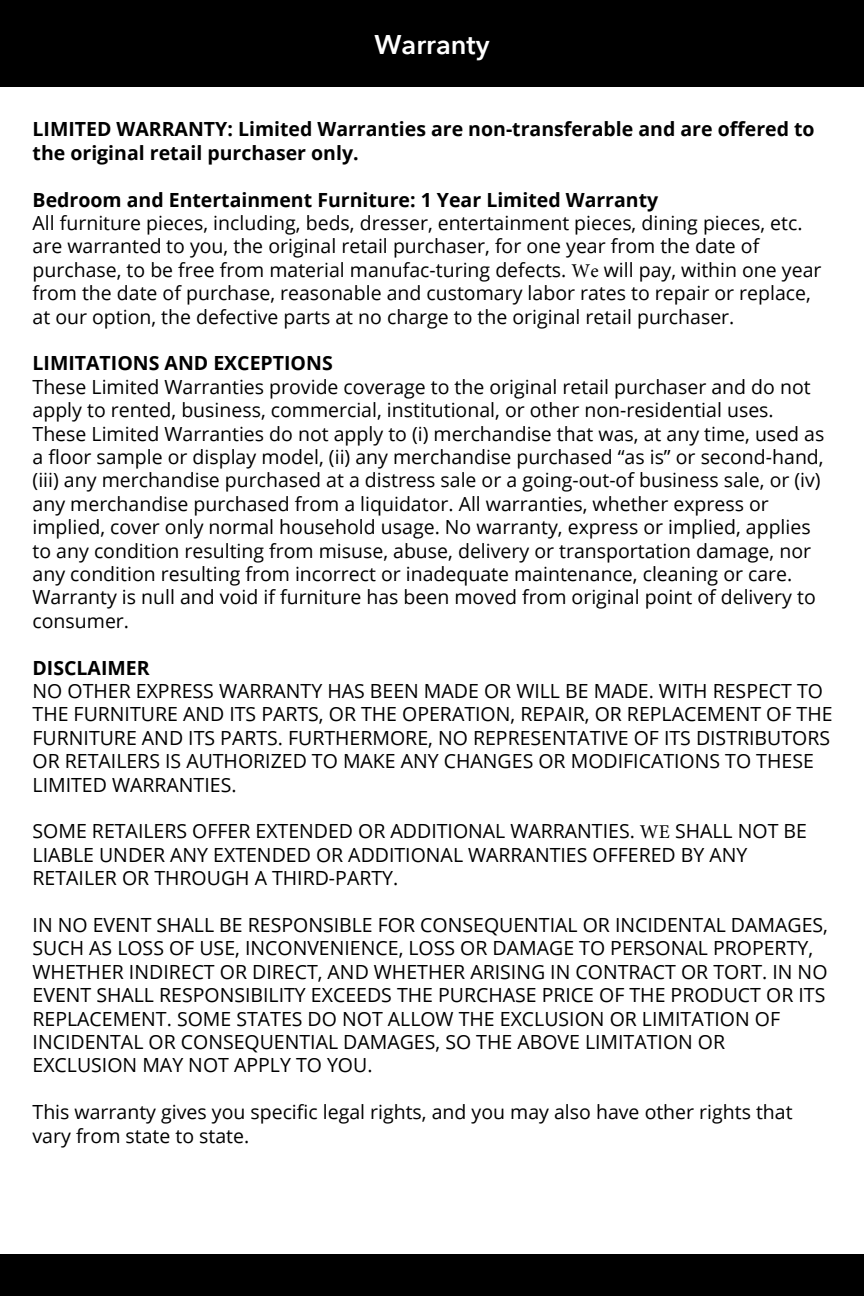
<style>
.page{position:relative;width:864px;height:1296px;background:#fff}
.page>*{position:absolute;margin:0;border:0;box-sizing:border-box;transform-origin:0 0}
.t1{font:600 27px "Avenir Next";color:#fff}
.t2{font:19.5px/23.4px "Open Sans";color:#000}
.t3{font:700 19.5px/23.4px "Open Sans";color:#000}
.s1{font-family:"Minion Pro"}
</style>
<div class="page">
<div style="left:0;top:0;width:864px;height:87px;background:#000"></div>
<div style="left:0;top:1254px;width:864px;height:42px;background:#000"></div>
<h1 class="t1" style="left:374px;top:21px;width:117px">Warranty</h1>
<p class="t3" style="left:33px;top:117px;width:784px">LIMITED WARRANTY: Limited Warranties are non-transferable and are offered to the original retail purchaser only.</p>
<p class="t3" style="left:33px;top:187px;width:627px">Bedroom and Entertainment Furniture: 1 Year Limited Warranty</p>
<p class="t2" style="left:33px;top:211px;width:790px">All furniture pieces, including, beds, dresser, entertainment pieces, dining pieces, etc. are warranted to you, the original retail purchaser, for one year from the date of purchase, to be free from material manufac-turing defects. <span class="s1">We</span> will pay, within one year from the date of purchase, reasonable and customary labor rates to repair or replace, at our option, the defective parts at no charge to the original retail purchaser.</p>
<p class="t3" style="left:33px;top:351px;width:302px">LIMITATIONS AND EXCEPTIONS</p>
<p class="t2" style="left:33px;top:374px;width:793px">These Limited Warranties provide coverage to the original retail purchaser and do not apply to rented, business, commercial, institutional, or other non-residential uses.<br>These Limited Warranties do not apply to (i) merchandise that was, at any time, used as a floor sample or display model, (ii) any merchandise purchased “as is” or second-hand, (iii) any merchandise purchased at a distress sale or a going-out-of business sale, or (iv) any merchandise purchased from a liquidator. All warranties, whether express or implied, cover only normal household usage. No warranty, express or implied, applies to any condition resulting from misuse, abuse, delivery or transportation damage, nor any condition resulting from incorrect or inadequate maintenance, cleaning or care.<br>Warranty is null and void if furniture has been moved from original point of delivery to consumer.</p>
<p class="t3" style="left:33px;top:655px;width:119px">DISCLAIMER</p>
<p class="t2" style="left:33px;top:679px;width:802px">NO OTHER EXPRESS WARRANTY HAS BEEN MADE OR WILL BE MADE. WITH RESPECT TO THE FURNITURE AND ITS PARTS, OR THE OPERATION, REPAIR, OR REPLACEMENT OF THE FURNITURE AND ITS PARTS. FURTHERMORE, NO REPRESENTATIVE OF ITS DISTRIBUTORS OR RETAILERS IS AUTHORIZED TO MAKE ANY CHANGES OR MODIFICATIONS TO THESE LIMITED WARRANTIES.</p>
<p class="t2" style="left:33px;top:819px;width:776px">SOME RETAILERS OFFER EXTENDED OR ADDITIONAL WARRANTIES. <span class="s1">WE</span> SHALL NOT BE<br>LIABLE UNDER ANY EXTENDED OR ADDITIONAL WARRANTIES OFFERED BY ANY<br>RETAILER OR THROUGH A THIRD-PARTY.</p>
<p class="t2" style="left:33px;top:913px;width:797px">IN NO EVENT SHALL BE RESPONSIBLE FOR CONSEQUENTIAL OR INCIDENTAL DAMAGES, SUCH AS LOSS OF USE, INCONVENIENCE, LOSS OR DAMAGE TO PERSONAL PROPERTY, WHETHER INDIRECT OR DIRECT, AND WHETHER ARISING IN CONTRACT OR TORT. IN NO EVENT SHALL RESPONSIBILITY EXCEEDS THE PURCHASE PRICE OF THE PRODUCT OR ITS REPLACEMENT. SOME STATES DO NOT ALLOW THE EXCLUSION OR LIMITATION OF INCIDENTAL OR CONSEQUENTIAL DAMAGES, SO THE ABOVE LIMITATION OR EXCLUSION MAY NOT APPLY TO YOU.</p>
<p class="t2" style="left:33px;top:1100px;width:762px">This warranty gives you specific legal rights, and you may also have other rights that vary from state to state.</p>
</div>
